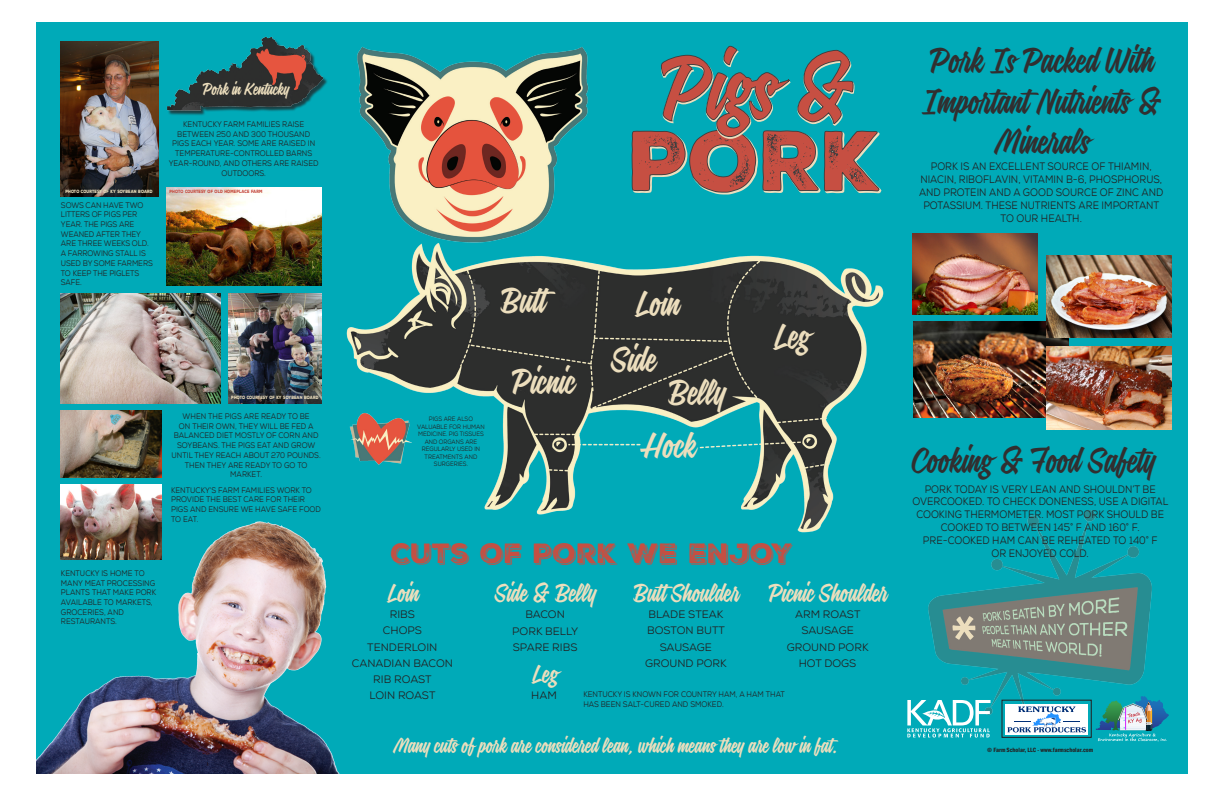
<style>
.page{position:relative;width:1224px;height:792px;background:#fff}
.page>*{position:absolute;margin:0;border:0;box-sizing:border-box;transform-origin:0 0}
.t1{font:112.5px "Signalist";color:#c64f42}
.t2{font:112.5px "Signalist";color:#ecdebd}
.t3{font:81px "Nexa Rust Sans Black 02";color:#c64f42}
.t4{font:45px/40.5px "Signalist";color:#312f30;text-align:center}
.t5{font:45px "Signalist";color:#ecdebd}
.t6{font:32.4px "Signalist";color:#ecdebd}
.t7{font:27px "Signalist";color:#ecdebd}
.t8{font:27px "Nexa Rust Sans Black Shadow 02";color:#c64f42}
.t9{font:21.6px "Signalist";color:#ecdebd}
.t10{font:10.8px/13px "Nexa Rust Sans";color:#231f20;text-align:center;scale:.9 1}
.t11{font:10.8px "Nexa Rust Sans";color:#231f20}
.t12{font:8.1px/9.7px "Nexa Rust Sans";color:#231f20;scale:.9 1}
.t13{font:6.3px/7.6px "Nexa Rust Sans";color:#231f20;text-align:center;scale:.9 1}
.t14{font:600 condensed 6.3px "Franklin Gothic";color:#231f20}
.t15{font:900 4.5px "Nexa Rust Sans";letter-spacing:-.01em;color:#ecdebd;scale:.8 1}
.t16{font:900 4.5px "Nexa Rust Sans";color:#c64f42;scale:.8 1}
</style>
<div class="page">
<div style="left:36px;top:23px;width:1152px;height:751px;background:#00aab8"></div>
<img style="left:60px;top:42px;width:98px;height:154px">
<img style="left:166px;top:187px;width:155px;height:98px">
<img style="left:60px;top:410px;width:101px;height:40px">
<img style="left:60px;top:294px;width:160px;height:109px">
<img style="left:229px;top:294px;width:62px;height:109px">
<img style="left:36px;top:450px;width:304px;height:324px">
<img style="left:291px;top:225px;width:648px;height:324px">
<img style="left:152px;top:22px;width:186px;height:119px">
<img style="left:61px;top:484px;width:101px;height:76px">
<img style="left:343px;top:46px;width:261px;height:214px">
<svg style="left:631px;top:45px;width:253px;height:256px"></svg>
<img style="left:347px;top:409px;width:65px;height:65px">
<img style="left:912px;top:233px;width:125px;height:82px">
<img style="left:913px;top:322px;width:155px;height:96px">
<img style="left:1047px;top:346px;width:125px;height:84px">
<img style="left:910px;top:493px;width:249px;height:249px">
<svg style="left:907px;top:700px;width:84px;height:38px"></svg>
<div style="left:1002px;top:700px;width:89px;height:37px;border:1px solid #231f20"></div>
<svg style="left:1005px;top:704px;width:83px;height:31px"></svg>
<svg style="left:1007px;top:706px;width:79px;height:26px;background:#c4d3e6"></svg>
<svg style="left:1096px;top:696px;width:73px;height:45px"></svg>
<img style="left:1047px;top:255px;width:125px;height:82px">
<p class="t9" style="left:203px;top:77px;width:88px">Pork in Kentucky</p>
<p class="t12" style="left:169px;top:119px;width:168px;text-align:center">KENTUCKY FARM FAMILIES RAISE<br>BETWEEN 250 AND 300 THOUSAND<br>PIGS EACH YEAR. SOME ARE RAISED IN<br>TEMPERATURE-CONTROLLED BARNS<br>YEAR-ROUND, AND OTHERS ARE RAISED<br>OUTDOORS.</p>
<p class="t15" style="left:65px;top:188px;width:111px">PHOTO COURTESY OF KY SOYBEAN BOARD</p>
<p class="t16" style="left:170px;top:189px;width:118px">PHOTO COURTESY OF OLD HOMEPLACE FARM</p>
<p class="t12" style="left:61px;top:200px;width:104px">SOWS CAN HAVE TWO<br>LITTERS OF PIGS PER<br>YEAR. THE PIGS ARE<br>WEANED AFTER THEY<br>ARE THREE WEEKS OLD.<br>A FARROWING STALL IS<br>USED BY SOME FARMERS<br>TO KEEP THE PIGLETS<br>SAFE.</p>
<p class="t15" style="left:231px;top:395px;width:111px">PHOTO COURTESY OF KY SOYBEAN BOARD</p>
<p class="t12" style="left:172px;top:411px;width:167px;text-align:center">WHEN THE PIGS ARE READY TO BE<br>ON THEIR OWN, THEY WILL BE FED A<br>BALANCED DIET MOSTLY OF CORN AND<br>SOYBEANS. THE PIGS EAT AND GROW<br>UNTIL THEY REACH ABOUT 270 POUNDS.<br>THEN THEY ARE READY TO GO TO<br>MARKET.</p>
<p class="t12" style="left:171px;top:485px;width:168px">KENTUCKY’S FARM FAMILIES WORK TO<br>PROVIDE THE BEST CARE FOR THEIR<br>PIGS AND ENSURE WE HAVE SAFE FOOD<br>TO EAT.</p>
<p class="t12" style="left:61px;top:568px;width:107px">KENTUCKY IS HOME TO<br>MANY MEAT PROCESSING<br>PLANTS THAT MAKE PORK<br>AVAILABLE TO MARKETS,<br>GROCERIES, AND<br>RESTAURANTS.</p>
<p class="t1" style="left:659px;top:27px;width:195px">Pigs &amp;</p>
<p class="t3" style="left:629px;top:106px;width:254px">PORK</p>
<p class="t4" style="left:921px;top:39px;width:241px">Pork Is Packed With<br>Important Nutrients &amp;<br>Minerals</p>
<p class="t10" style="left:919px;top:160px;width:273px">PORK IS AN EXCELLENT SOURCE OF THIAMIN, NIACIN, RIBOFLAVIN, VITAMIN B-6, PHOSPHORUS, AND PROTEIN AND A GOOD SOURCE OF ZINC AND POTASSIUM. THESE NUTRIENTS ARE IMPORTANT TO OUR HEALTH.</p>
<p class="t5" style="left:500px;top:276px;width:47px">Butt</p>
<p class="t13" style="left:417px;top:415px;width:76px">PIGS ARE ALSO<br>VALUABLE FOR HUMAN<br>MEDICINE. PIG TISSUES<br>AND ORGANS ARE<br>REGULARLY USED IN<br>TREATMENTS AND<br>SURGERIES.</p>
<p class="t5" style="left:511px;top:357px;width:65px">Picnic</p>
<p class="t5" style="left:634px;top:279px;width:47px">Loin</p>
<p class="t5" style="left:610px;top:335px;width:47px">Side</p>
<p class="t5" style="left:667px;top:368px;width:59px">Belly</p>
<p class="t5" style="left:640px;top:421px;width:57px">Hock</p>
<p class="t5" style="left:772px;top:312px;width:38px">Leg</p>
<p class="t8" style="left:391px;top:535px;width:403px">CUTS OF PORK WE ENJOY</p>
<p class="t6" style="left:386px;top:575px;width:34px">Loin</p>
<p class="t11" style="left:390px;top:608px;width:27px">RIBS</p>
<p class="t11" style="left:383px;top:624px;width:41px">CHOPS</p>
<p class="t11" style="left:367px;top:641px;width:72px">TENDERLOIN</p>
<p class="t11" style="left:352px;top:657px;width:103px">CANADIAN BACON</p>
<p class="t11" style="left:373px;top:673px;width:60px">RIB ROAST</p>
<p class="t11" style="left:370px;top:689px;width:67px">LOIN ROAST</p>
<p class="t6" style="left:768px;top:575px;width:120px">Picnic Shoulder</p>
<p class="t11" style="left:795px;top:608px;width:67px">ARM ROAST</p>
<p class="t11" style="left:801px;top:624px;width:54px">SAUSAGE</p>
<p class="t11" style="left:787px;top:641px;width:83px">GROUND PORK</p>
<p class="t11" style="left:799px;top:657px;width:59px">HOT DOGS</p>
<p class="t6" style="left:494px;top:576px;width:103px">Side &amp; Belly</p>
<p class="t11" style="left:525px;top:609px;width:41px">BACON</p>
<p class="t11" style="left:512px;top:625px;width:68px">PORK BELLY</p>
<p class="t11" style="left:513px;top:641px;width:66px">SPARE RIBS</p>
<p class="t6" style="left:633px;top:575px;width:107px">Butt Shoulder</p>
<p class="t11" style="left:648px;top:608px;width:76px">BLADE STEAK</p>
<p class="t11" style="left:647px;top:624px;width:79px">BOSTON BUTT</p>
<p class="t11" style="left:660px;top:641px;width:54px">SAUSAGE</p>
<p class="t11" style="left:645px;top:657px;width:83px">GROUND PORK</p>
<p class="t6" style="left:531px;top:656px;width:28px">Leg</p>
<p class="t11" style="left:531px;top:689px;width:27px">HAM</p>
<p class="t12" style="left:583px;top:690px;width:225px">KENTUCKY IS KNOWN FOR COUNTRY HAM, A HAM THAT<br>HAS BEEN SALT-CURED AND SMOKED.</p>
<p class="t7" style="left:392px;top:731px;width:447px">Many cuts of pork are considered lean, which means they are low in fat.</p>
<p class="t4" style="left:911px;top:439px;width:245px">Cooking &amp; Food Safety</p>
<p class="t10" style="left:912px;top:482px;width:286px">PORK TODAY IS VERY LEAN AND SHOULDN’T BE OVERCOOKED. TO CHECK DONENESS, USE A DIGITAL COOKING THERMOMETER. MOST PORK SHOULD BE COOKED TO BETWEEN 145° F AND 160° F.<br>PRE-COOKED HAM CAN BE REHEATED TO 140° F<br>OR ENJOYED COLD.</p>
<p class="t2" style="left:939px;top:591px;width:35px">*</p>
<p class="t14" style="left:987px;top:745px;width:107px">© Farm Scholar, LLC - www.farmscholar.com</p>
</div>
